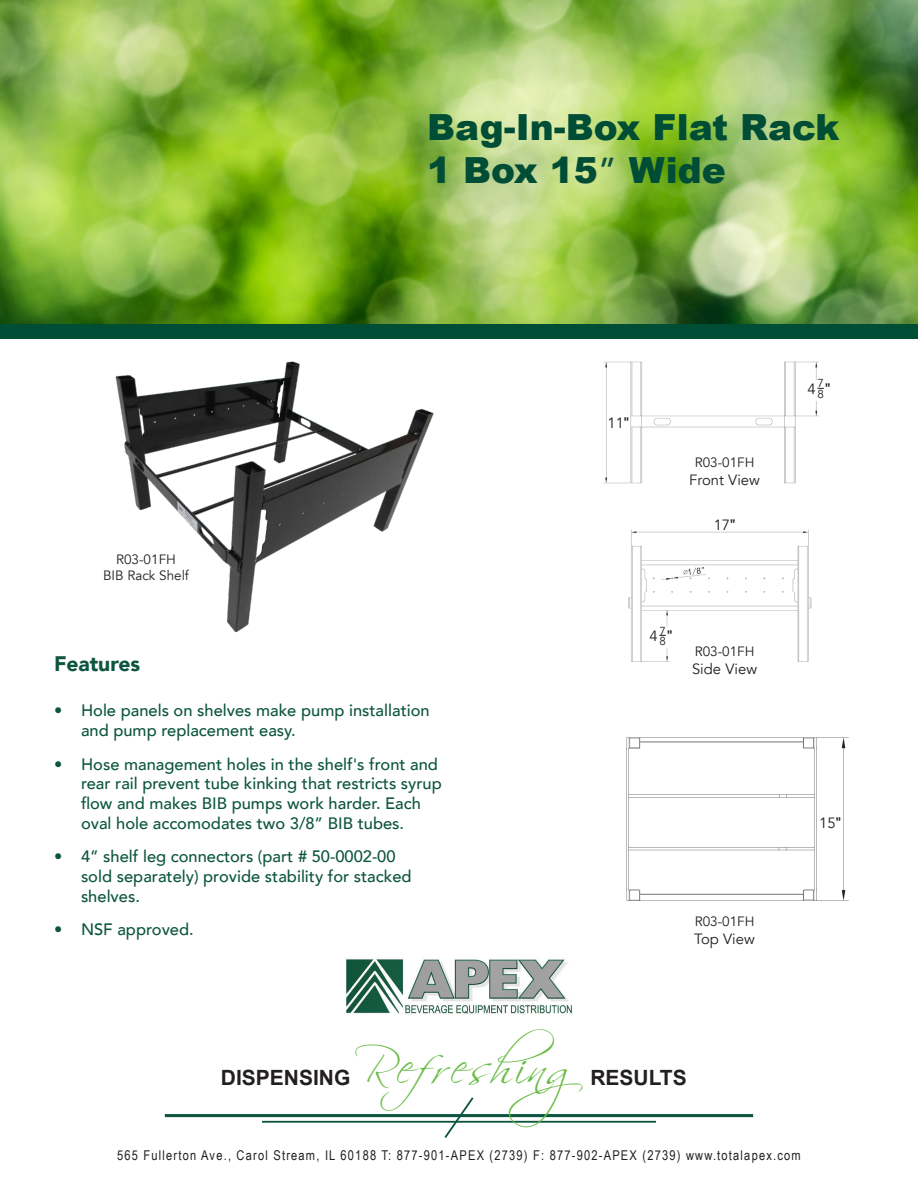
<style>
.page{position:relative;width:918px;height:1188px;background:#fff}
.page>*{position:absolute;margin:0;border:0;box-sizing:border-box;transform-origin:0 0}
.t1{font:48px "Scriptina";letter-spacing:.035em;color:#68bc45}
.t2{font:900 36px "Arial";color:#004d36}
.t3{font:700 21px "Arial";color:#231f20}
.t4{font:900 21px "Avenir";color:#0d5540}
.t5{font:500 16.5px/19.8px "Avenir";color:#0d5540}
.t6{font:14.85px "Avenir";color:#231f20}
.t7{font:13.5px "Arial Narrow";letter-spacing:.09em;color:#231f20}
.t8{font:13.5px "Avenir";color:#231f20}
.t9{font:11.55px "Avenir";color:#231f20}
.s1{font-family:"Avenir";font-weight:500;color:#0d5540}
.s2{font-family:"Arial"}
</style>
<div class="page">
<img style="left:0;top:0;width:918px;height:324px">
<div style="left:0;top:324px;width:918px;height:15px;background:#004d36"></div>
<svg style="left:443px;top:1097px;width:32px;height:41px"></svg>
<hr style="left:165px;top:1114px;width:588px;height:3px;background:#0d5540">
<hr style="left:262px;top:1121px;width:394px;height:2px;background:#0d5540">
<img style="left:346px;top:959px;width:226px;height:55px">
<img style="left:115px;top:361px;width:319px;height:272px">
<img style="left:628px;top:529px;width:184px;height:133px">
<img style="left:626px;top:737px;width:223px;height:164px">
<div style="left:651px;top:627px;width:22px;height:20px;background:#fff"></div>
<img style="left:604px;top:361px;width:215px;height:123px">
<div style="left:809px;top:380px;width:22px;height:20px;background:#fff"></div>
<p class="t2" style="left:427px;top:101px;width:414px">Bag-In-Box Flat Rack</p>
<p class="t2" style="left:427px;top:144px;width:300px">1 Box 15<span class="s1">”</span> Wide</p>
<p class="t8" style="left:116px;top:551px;width:61px">R03-01FH</p>
<p class="t8" style="left:103px;top:568px;width:87px">BIB Rack Shelf</p>
<p class="t4" style="left:54px;top:646px;width:88px">Features</p>
<p class="t5" style="left:81px;top:700px;width:350px;text-indent:-27px">• Hole panels on shelves make pump installation and pump replacement easy.</p>
<p class="t5" style="left:81px;top:753px;width:362px;text-indent:-27px">• Hose management holes in the shelf's front and rear rail prevent tube kinking that restricts syrup flow and makes BIB pumps work harder. Each oval hole accomodates two 3/8” BIB tubes.</p>
<p class="t5" style="left:81px;top:846px;width:332px;text-indent:-27px">• 4” shelf leg connectors (part # 50-0002-00 sold separately) provide stability for stacked shelves.</p>
<p class="t5" style="left:54px;top:919px;width:141px">• NSF approved.</p>
<p class="t6" style="left:607px;top:414px;width:23px">11<span class="s2">"</span></p>
<p class="t8" style="left:695px;top:454px;width:61px">R03-01FH</p>
<p class="t6" style="left:689px;top:471px;width:72px">Front View</p>
<p class="t6" style="left:714px;top:516px;width:23px">17<span class="s2">"</span></p>
<p class="t9" style="left:659px;top:624px;width:8px">7</p>
<p class="t9" style="left:659px;top:634px;width:8px">8</p>
<p class="t6" style="left:649px;top:627px;width:25px">4 <span class="s2">"</span></p>
<p class="t8" style="left:695px;top:644px;width:61px">R03-01FH</p>
<p class="t6" style="left:692px;top:660px;width:66px">Side View</p>
<p class="t8" style="left:695px;top:914px;width:61px">R03-01FH</p>
<p class="t6" style="left:694px;top:930px;width:62px">Top View</p>
<p class="t1" style="left:354px;top:1038px;width:268px">Refreshing</p>
<p class="t3" style="left:221px;top:1063px;width:131px">DISPENSING</p>
<p class="t3" style="left:590px;top:1063px;width:98px">RESULTS</p>
<p class="t9" style="left:817px;top:377px;width:8px">7</p>
<p class="t9" style="left:817px;top:387px;width:8px">8</p>
<p class="t6" style="left:807px;top:380px;width:25px">4 <span class="s2">"</span></p>
<p class="t6" style="left:819px;top:814px;width:23px">15<span class="s2">"</span></p>
<p class="t7" style="left:117px;top:1145px;width:685px">565 Fullerton Ave., Carol Stream, IL 60188 T: 877-901-APEX (2739) F: 877-902-APEX (2739) www.totalapex.com</p>
</div>
